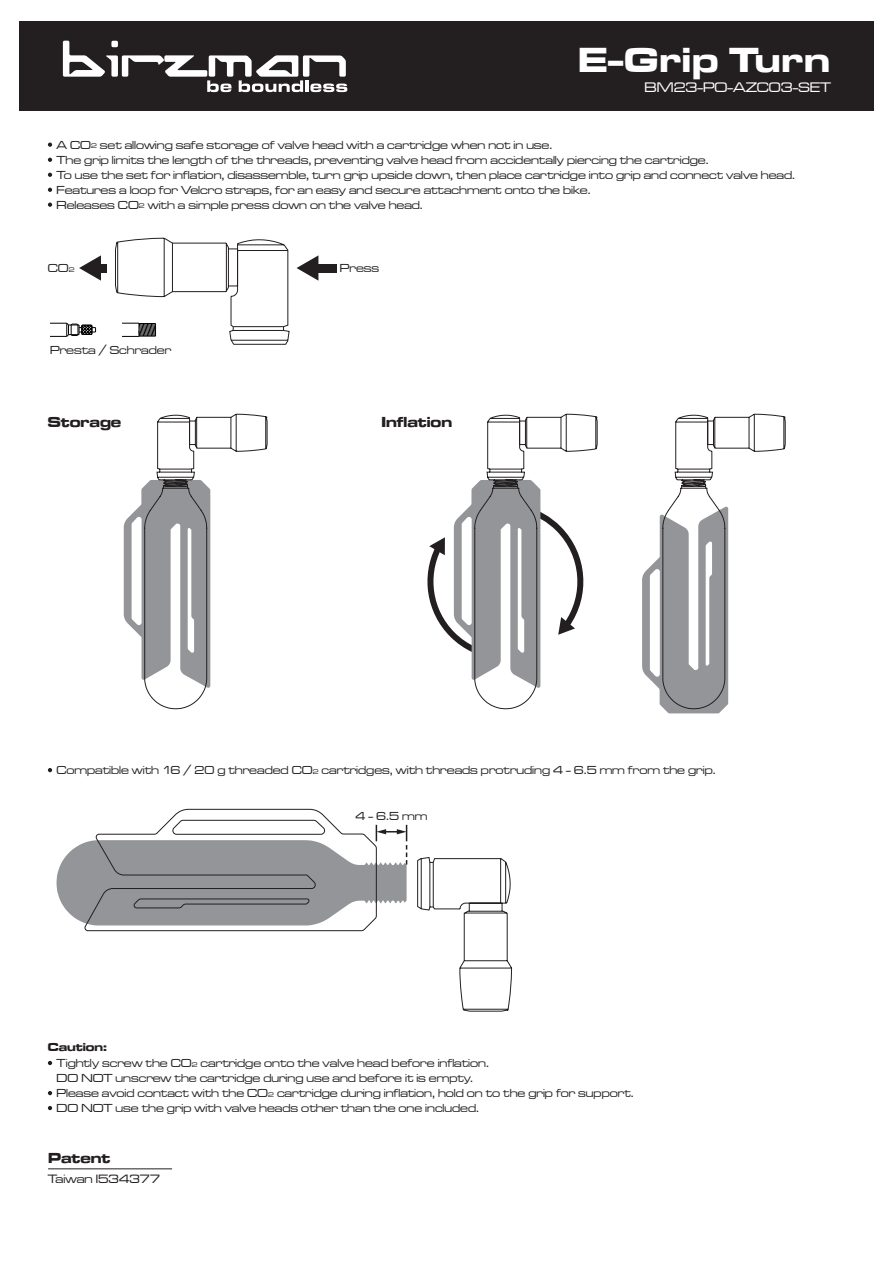
<style>
.page{position:relative;width:893px;height:1263px;background:#fff}
.page>*{position:absolute;margin:0;border:0;box-sizing:border-box;transform-origin:0 0}
.t1{font:36px "Microgramma D Bold Exte";letter-spacing:.025em;color:#fff}
.t2{font:15px "Microgramma D Bold Exte";color:#231f20}
.t3{font:14.25px "Microgramma D Medi Exte";color:#fff}
.t4{font:12.45px "Microgramma D Medi Exte";color:#231f20}
.t5{font:12px/15px "Microgramma D Medi Exte";color:#231f20}
.t6{font:12px "Microgramma D Bold Exte";color:#231f20}
.s1{font-size:7.05px}
</style>
<div class="page">
<svg style="left:48px;top:143px;width:4px;height:4px"></svg>
<svg style="left:48px;top:158px;width:4px;height:4px"></svg>
<svg style="left:48px;top:173px;width:4px;height:4px"></svg>
<svg style="left:48px;top:188px;width:4px;height:4px"></svg>
<svg style="left:48px;top:203px;width:4px;height:4px"></svg>
<svg style="left:48px;top:1061px;width:4px;height:4px"></svg>
<svg style="left:48px;top:1091px;width:4px;height:4px"></svg>
<svg style="left:48px;top:1106px;width:4px;height:4px"></svg>
<div style="left:19px;top:22px;width:855px;height:89px;background:#231f20"></div>
<svg style="left:63px;top:41px;width:284px;height:51px"></svg>
<svg style="left:642px;top:414px;width:144px;height:299px"></svg>
<svg style="left:427px;top:414px;width:171px;height:295px"></svg>
<svg style="left:124px;top:414px;width:144px;height:295px"></svg>
<svg style="left:51px;top:323px;width:45px;height:14px"></svg>
<div style="left:97px;top:264px;width:10px;height:8px;background:#231f20"></div>
<svg style="left:79px;top:255px;width:22px;height:26px"></svg>
<div style="left:315px;top:264px;width:21px;height:8px;background:#231f20"></div>
<svg style="left:297px;top:255px;width:21px;height:26px"></svg>
<svg style="left:115px;top:238px;width:174px;height:107px"></svg>
<hr style="left:233px;top:326px;width:51px;height:1px;background:#231f20">
<svg style="left:57px;top:809px;width:350px;height:122px"></svg>
<svg style="left:417px;top:857px;width:95px;height:154px"></svg>
<hr style="left:433px;top:862px;width:1px;height:45px;background:#231f20">
<svg style="left:48px;top:768px;width:4px;height:4px"></svg>
<hr style="left:48px;top:1168px;width:124px;height:1px;background:#231f20">
<h1 class="t1" style="left:578px;top:36px;width:253px">E-Grip Turn</h1>
<p class="t3" style="left:645px;top:78px;width:188px">BM23-PO-AZC03-SET</p>
<p class="t5" style="left:57px;top:137px;width:740px">A CO<span class="s1">2</span> set allowing safe storage of valve head with a cartridge when not in use.<br>The grip limits the length of the threads, preventing valve head from accidentally piercing the cartridge.<br>To use the set for inflation, disassemble, turn grip upside down, then place cartridge into grip and connect valve head.<br>Features a loop for Velcro straps, for an easy and secure attachment onto the bike.<br>Releases CO<span class="s1">2</span> with a simple press down on the valve head.</p>
<p class="t5" style="left:48px;top:260px;width:28px">CO<span class="s1">2</span></p>
<p class="t5" style="left:340px;top:260px;width:41px">Press</p>
<p class="t5" style="left:50px;top:342px;width:123px">Presta / Schrader</p>
<p class="t2" style="left:48px;top:411px;width:75px">Storage</p>
<p class="t2" style="left:382px;top:412px;width:72px">Inflation</p>
<p class="t5" style="left:56px;top:762px;width:661px">Compatible with 16 / 20 g threaded CO<span class="s1">2</span> cartridges, with threads protruding 4 - 6.5 mm from the grip.</p>
<p class="t6" style="left:48px;top:1038px;width:61px">Caution:</p>
<p class="t5" style="left:356px;top:808px;width:73px">4 - 6.5 mm</p>
<p class="t5" style="left:57px;top:1055px;width:579px">Tightly screw the CO<span class="s1">2</span> cartridge onto the valve head before inflation.<br>DO NOT unscrew the cartridge during use and before it is empty.<br>Please avoid contact with the CO<span class="s1">2</span> cartridge during inflation, hold on to the grip for support.<br>DO NOT use the grip with valve heads other than the one included.</p>
<p class="t2" style="left:48px;top:1147px;width:64px">Patent</p>
<p class="t4" style="left:48px;top:1170px;width:114px">Taiwan I534377</p>
</div>
